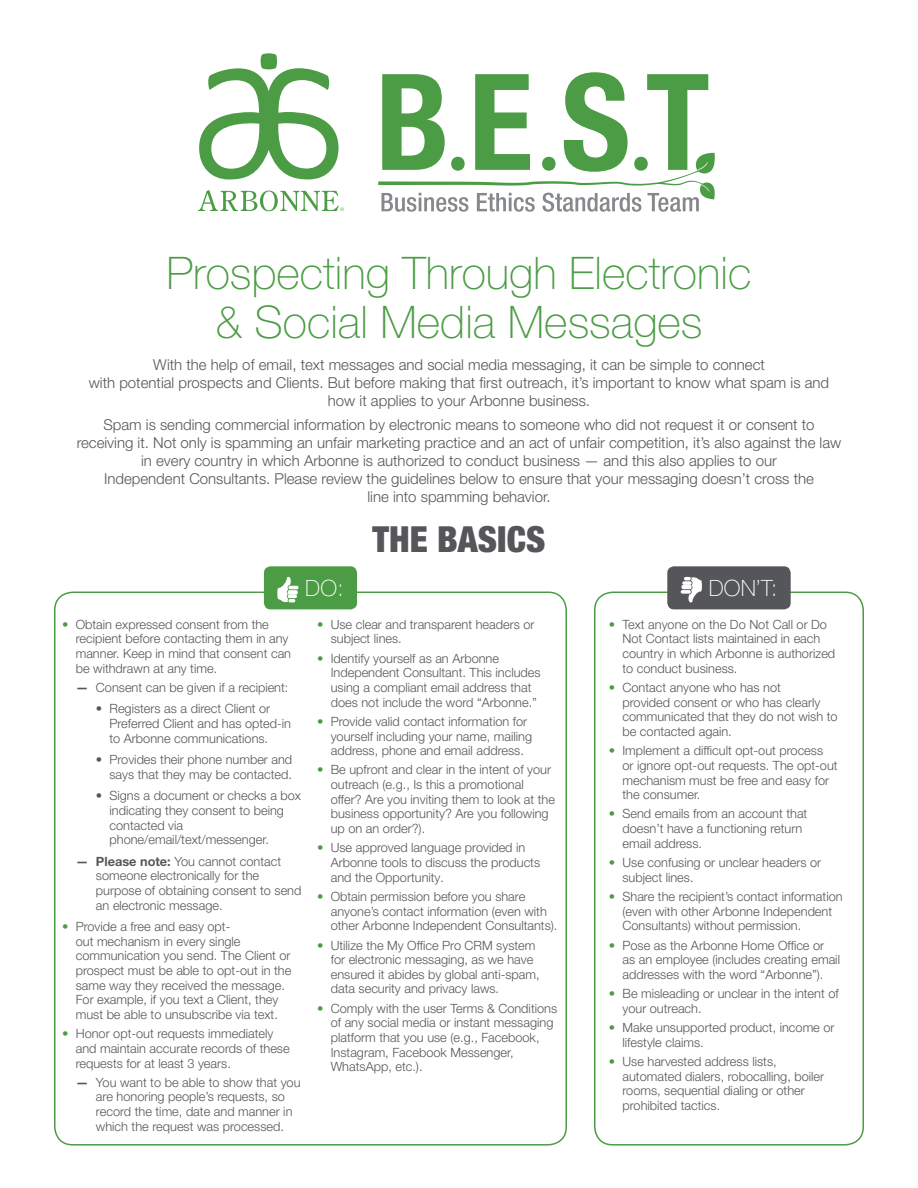
<style>
.page{position:relative;width:918px;height:1188px;background:#fff}
.page>*{position:absolute;margin:0;border:0;box-sizing:border-box;transform-origin:0 0}
.t1{font:100 45px/49.5px "Helvetica Neue LT Pro";color:#4b9c44;text-align:center}
.t2{font:900 condensed 36px "Helvetica Neue LT Pro";color:#55565a}
.t3{font:100 22.5px "Helvetica Neue LT Pro";color:#fff}
.t4{font:300 15px/18px "Helvetica Neue LT Pro";color:#55565a;text-align:center}
.t5{font:300 12.75px/14.7px "Helvetica Neue LT Pro";color:#55565a}
.s1{font-weight:700;color:#4b9c44}
.s2{font-weight:700}
</style>
<div class="page">
<div style="left:54px;top:592px;width:513px;height:554px;border:2px solid #4b9c44;border-radius:18px"></div>
<div style="left:264px;top:566px;width:93px;height:43px;background:#4b9c44;border-radius:7px"></div>
<svg style="left:277px;top:577px;width:22px;height:26px"></svg>
<svg style="left:199px;top:53px;width:140px;height:127px"></svg>
<svg style="left:198px;top:190px;width:146px;height:21px"></svg>
<svg style="left:378px;top:72px;width:337px;height:140px"></svg>
<div style="left:594px;top:592px;width:270px;height:554px;border:2px solid #4b9c44;border-radius:18px"></div>
<div style="left:667px;top:566px;width:124px;height:43px;background:#55565a;border-radius:7px"></div>
<svg style="left:681px;top:577px;width:21px;height:26px"></svg>
<h1 class="t1" style="left:167px;top:247px;width:586px">Prospecting Through Electronic &amp; Social Media Messages</h1>
<p class="t4" style="left:89px;top:355px;width:742px">With the help of email, text messages and social media messaging, it can be simple to connect<br>with potential prospects and Clients. But before making that first outreach, it’s important to know what spam is and how it applies to your Arbonne business.</p>
<p class="t4" style="left:77px;top:416px;width:766px">Spam is sending commercial information by electronic means to someone who did not request it or consent to receiving it. Not only is spamming an unfair marketing practice and an act of unfair competition, it’s also against the law in every country in which Arbonne is authorized to conduct business — and this also applies to our<br>Independent Consultants. Please review the guidelines below to ensure that your messaging doesn’t cross the<br>line into spamming behavior.</p>
<h2 class="t2" style="left:373px;top:518px;width:174px">THE BASICS</h2>
<h3 class="t3" style="left:305px;top:575px;width:40px">DO:</h3>
<p class="t5" style="left:76px;top:617px;width:217px;text-indent:-14px"><span class="s1">•</span> Obtain expressed consent from the recipient before contacting them in any manner. Keep in mind that consent can be withdrawn at any time.</p>
<p class="t5" style="left:76px;top:680px;width:214px"><span class="s2">—</span> Consent can be given if a recipient:</p>
<p class="t5" style="left:110px;top:701px;width:183px;text-indent:-14px">• Registers as a direct Client or<br>Preferred Client and has opted-in to Arbonne communications.</p>
<p class="t5" style="left:96px;top:752px;width:198px;text-align:right">• Provides their phone number and says that they may be contacted.</p>
<p class="t5" style="left:110px;top:788px;width:193px;text-indent:-14px">• Signs a document or checks a box indicating they consent to being contacted via phone/email/text/messenger.</p>
<p class="t5" style="left:96px;top:853px;width:207px;text-indent:-20px"><span class="s2">— Please note:</span> You cannot contact someone electronically for the purpose of obtaining consent to send an electronic message.</p>
<p class="t5" style="left:76px;top:919px;width:217px;text-indent:-14px"><span class="s1">•</span> Provide a free and easy opt-<br>out mechanism in every single communication you send. The Client or prospect must be able to opt-out in the same way they received the message.<br>For example, if you text a Client, they must be able to unsubscribe via text.</p>
<p class="t5" style="left:76px;top:1026px;width:215px;text-indent:-14px"><span class="s1">•</span> Honor opt-out requests immediately and maintain accurate records of these requests for at least 3 years.</p>
<p class="t5" style="left:96px;top:1075px;width:206px;text-indent:-20px"><span class="s2">—</span> You want to be able to show that you are honoring people’s requests, so record the time, date and manner in which the request was processed.</p>
<p class="t5" style="left:331px;top:617px;width:205px;text-indent:-14px"><span class="s1">•</span> Use clear and transparent headers or subject lines.</p>
<p class="t5" style="left:331px;top:650px;width:211px;text-indent:-14px"><span class="s1">•</span> Identify yourself as an Arbonne Independent Consultant. This includes using a compliant email address that does not include the word “Arbonne.”</p>
<p class="t5" style="left:331px;top:714px;width:203px;text-indent:-14px"><span class="s1">•</span> Provide valid contact information for yourself including your name, mailing address, phone and email address.</p>
<p class="t5" style="left:331px;top:762px;width:226px;text-indent:-14px"><span class="s1">•</span> Be upfront and clear in the intent of your outreach (e.g., Is this a promotional offer? Are you inviting them to look at the business opportunity? Are you following up on an order?).</p>
<p class="t5" style="left:331px;top:840px;width:211px;text-indent:-14px"><span class="s1">•</span> Use approved language provided in<br>Arbonne tools to discuss the products and the Opportunity.</p>
<p class="t5" style="left:331px;top:889px;width:228px;text-indent:-14px"><span class="s1">•</span> Obtain permission before you share anyone’s contact information (even with other Arbonne Independent Consultants).</p>
<p class="t5" style="left:331px;top:937px;width:210px;text-indent:-14px"><span class="s1">•</span> Utilize the My Office Pro CRM system for electronic messaging, as we have ensured it abides by global anti-spam, data security and privacy laws.</p>
<p class="t5" style="left:331px;top:1001px;width:228px;text-indent:-14px"><span class="s1">•</span> Comply with the user Terms &amp; Conditions of any social media or instant messaging platform that you use (e.g., Facebook, Instagram, Facebook Messenger, WhatsApp, etc.).</p>
<h3 class="t3" style="left:709px;top:575px;width:70px">DON’T:</h3>
<p class="t5" style="left:623px;top:617px;width:214px;text-indent:-14px"><span class="s1">•</span> Text anyone on the Do Not Call or Do<br>Not Contact lists maintained in each country in which Arbonne is authorized to conduct business.</p>
<p class="t5" style="left:623px;top:680px;width:217px;text-indent:-14px"><span class="s1">•</span> Contact anyone who has not<br>provided consent or who has clearly communicated that they do not wish to be contacted again.</p>
<p class="t5" style="left:623px;top:743px;width:217px;text-indent:-14px"><span class="s1">•</span> Implement a difficult opt-out process<br>or ignore opt-out requests. The opt-out mechanism must be free and easy for the consumer.</p>
<p class="t5" style="left:623px;top:806px;width:186px;text-indent:-14px"><span class="s1">•</span> Send emails from an account that doesn’t have a functioning return email address.</p>
<p class="t5" style="left:623px;top:855px;width:200px;text-indent:-14px"><span class="s1">•</span> Use confusing or unclear headers or subject lines.</p>
<p class="t5" style="left:623px;top:889px;width:222px;text-indent:-14px"><span class="s1">•</span> Share the recipient’s contact information (even with other Arbonne Independent<br>Consultants) without permission.</p>
<p class="t5" style="left:623px;top:937px;width:219px;text-indent:-14px"><span class="s1">•</span> Pose as the Arbonne Home Office or as an employee (includes creating email addresses with the word “Arbonne”).</p>
<p class="t5" style="left:623px;top:986px;width:218px;text-indent:-14px"><span class="s1">•</span> Be misleading or unclear in the intent of your outreach.</p>
<p class="t5" style="left:623px;top:1020px;width:214px;text-indent:-14px"><span class="s1">•</span> Make unsupported product, income or lifestyle claims.</p>
<p class="t5" style="left:623px;top:1054px;width:203px;text-indent:-14px"><span class="s1">•</span> Use harvested address lists, automated dialers, robocalling, boiler rooms, sequential dialing or other prohibited tactics.</p>
</div>
